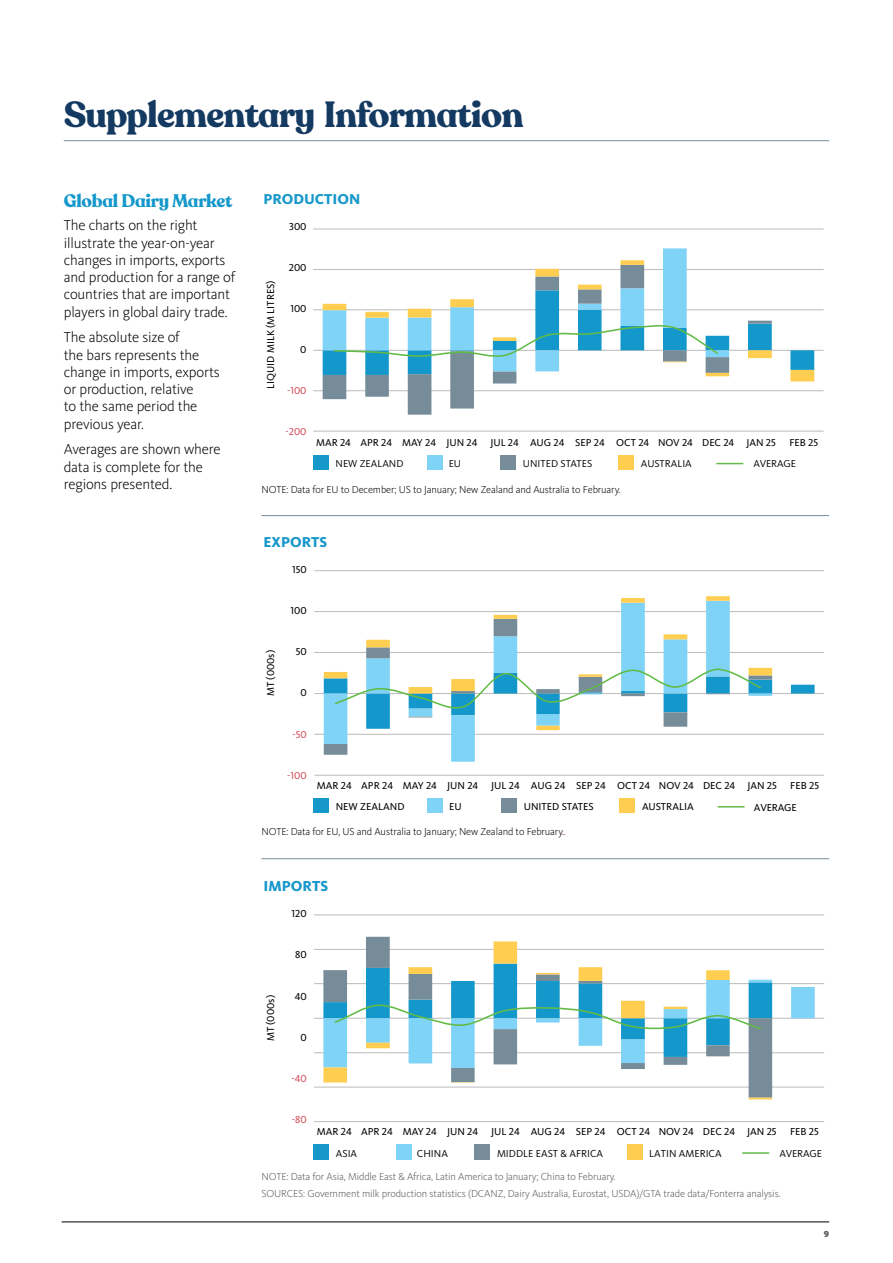
<style>
.page{position:relative;width:893px;height:1263px;background:#fff}
.page>*{position:absolute;margin:0;border:0;box-sizing:border-box;transform-origin:0 0}
.t1{font:700 36px "Recoleta Alt";letter-spacing:-.025em;color:#143a62}
.t2{font:700 18px "Recoleta Alt";letter-spacing:-.015em;color:#1498cb}
.t3{font:300 15px/17.2px "Kievit OT";letter-spacing:-.01em;color:#000}
.t4{font:800 15px "Kievit OT";color:#1798cb}
.t5{font:800 14.85px "Kievit OT";color:#1798cb}
.t6{font:300 10.5px/17.7px "Kievit OT";letter-spacing:-.01em;color:#58595b}
.t7{font:300 10.5px "Kievit OT";letter-spacing:-.01em;color:#000}
.t8{font:10.5px "Kievit OT";color:#000}
.t9{font:10.5px "Kievit OT";color:#000}
.t10{font:10.5px "Kievit OT";color:#d44e5b}
.t11{font:10.35px "Kievit OT";color:#000}
.t12{font:10.35px "Kievit OT";color:#000}
.t13{font:10.35px "Kievit OT";color:#d44e5b}
.t14{font:900 9px "Kievit OT";color:#58595b}
.s1{color:#ec008c}
</style>
<div class="page">
<div style="left:619px;top:455px;width:15px;height:15px;background:#ffce51"></div>
<div style="left:501px;top:455px;width:15px;height:15px;background:#768d99"></div>
<div style="left:427px;top:455px;width:15px;height:15px;background:#7ed3f7"></div>
<div style="left:313px;top:455px;width:16px;height:15px;background:#1798cb"></div>
<svg style="left:716px;top:463px;width:27px;height:1px"></svg>
<hr style="left:313px;top:431px;width:511px;height:1px;background:#bfbfbf">
<hr style="left:313px;top:390px;width:511px;height:1px;background:#bfbfbf">
<hr style="left:313px;top:350px;width:511px;height:1px;background:#bfbfbf">
<hr style="left:313px;top:309px;width:511px;height:1px;background:#bfbfbf">
<hr style="left:313px;top:269px;width:511px;height:1px;background:#bfbfbf">
<hr style="left:313px;top:229px;width:511px;height:1px;background:#bfbfbf">
<svg style="left:663px;top:248px;width:24px;height:12px"></svg>
<svg style="left:323px;top:381px;width:449px;height:34px"></svg>
<svg style="left:323px;top:260px;width:491px;height:121px"></svg>
<svg style="left:323px;top:290px;width:491px;height:85px"></svg>
<div style="left:620px;top:798px;width:15px;height:15px;background:#ffce51"></div>
<div style="left:501px;top:798px;width:16px;height:15px;background:#768d99"></div>
<div style="left:427px;top:798px;width:16px;height:15px;background:#7ed3f7"></div>
<div style="left:313px;top:798px;width:16px;height:15px;background:#1798cb"></div>
<hr style="left:314px;top:775px;width:510px;height:1px;background:#bfbfbf">
<hr style="left:314px;top:734px;width:510px;height:1px;background:#bfbfbf">
<hr style="left:314px;top:693px;width:510px;height:1px;background:#bfbfbf">
<hr style="left:314px;top:652px;width:510px;height:1px;background:#bfbfbf">
<hr style="left:314px;top:611px;width:510px;height:1px;background:#bfbfbf">
<hr style="left:314px;top:570px;width:510px;height:1px;background:#bfbfbf">
<svg style="left:324px;top:730px;width:448px;height:25px"></svg>
<svg style="left:324px;top:596px;width:448px;height:134px"></svg>
<svg style="left:324px;top:668px;width:491px;height:61px"></svg>
<svg style="left:718px;top:806px;width:27px;height:1px"></svg>
<div style="left:475px;top:1145px;width:15px;height:15px;background:#768d99"></div>
<div style="left:396px;top:1145px;width:16px;height:15px;background:#7ed3f7"></div>
<div style="left:314px;top:1145px;width:15px;height:15px;background:#1798cb"></div>
<div style="left:627px;top:1145px;width:15px;height:15px;background:#ffce51"></div>
<hr style="left:314px;top:1121px;width:510px;height:1px;background:#bfbfbf">
<hr style="left:314px;top:1087px;width:510px;height:1px;background:#bfbfbf">
<hr style="left:314px;top:1052px;width:510px;height:1px;background:#bfbfbf">
<hr style="left:314px;top:1018px;width:510px;height:1px;background:#bfbfbf">
<hr style="left:314px;top:983px;width:510px;height:1px;background:#bfbfbf">
<hr style="left:314px;top:949px;width:510px;height:1px;background:#bfbfbf">
<hr style="left:314px;top:915px;width:510px;height:1px;background:#bfbfbf">
<svg style="left:323px;top:941px;width:449px;height:158px"></svg>
<svg style="left:323px;top:963px;width:492px;height:105px"></svg>
<hr style="left:742px;top:1152px;width:27px;height:2px;background:#62bb46">
<hr style="left:62px;top:1221px;width:767px;height:1px;background:#000">
<hr style="left:64px;top:140px;width:765px;height:1px;background:#768d99">
<hr style="left:261px;top:515px;width:568px;height:1px;background:#768d99">
<hr style="left:261px;top:858px;width:568px;height:1px;background:#768d99">
<h1 class="t1" style="left:64px;top:92px;width:461px">Supplementary Information</h1>
<p class="t2" style="left:64px;top:189px;width:170px">Global Dairy Market</p>
<p class="t3" style="left:64px;top:217px;width:173px">The charts on the right illustrate the year-on-year changes in imports, exports and production for a range of countries that are important players in global dairy trade.</p>
<p class="t3" style="left:64px;top:329px;width:157px">The absolute size of<br>the bars represents the change in imports, exports or production, relative<br>to the same period the previous year.</p>
<p class="t3" style="left:64px;top:441px;width:158px">Averages are shown where data is complete for the regions presented.</p>
<p class="t5" style="left:263px;top:190px;width:98px">PRODUCTION</p>
<p class="t11" style="left:289px;top:221px;width:19px">300</p>
<p class="t8" style="left:265px;top:389px;width:110px;rotate:-90deg">LIQUID MILK (M LITRES)</p>
<p class="t11" style="left:289px;top:262px;width:19px">200</p>
<p class="t11" style="left:290px;top:303px;width:18px">100</p>
<p class="t11" style="left:300px;top:344px;width:8px">0</p>
<p class="t13" style="left:287px;top:385px;width:21px">-100</p>
<p class="t13" style="left:285px;top:425px;width:23px">-200</p>
<p class="t11" style="left:316px;top:436px;width:163px">MAR 24 APR 24 MAY 24 JUN 24</p>
<p class="t11" style="left:490px;top:436px;width:287px">JUL 24 AUG 24 SEP 24 OCT 24 NOV 24 DEC 24 JAN 25</p>
<p class="t11" style="left:789px;top:436px;width:30px">FEB 25</p>
<p class="t12" style="left:336px;top:458px;width:69px">NEW ZEALAND</p>
<p class="t12" style="left:449px;top:458px;width:14px">EU</p>
<p class="t12" style="left:523px;top:458px;width:71px">UNITED STATES</p>
<p class="t12" style="left:641px;top:458px;width:52px">AUSTRALIA</p>
<p class="t12" style="left:753px;top:458px;width:44px">AVERAGE</p>
<p class="t7" style="left:261px;top:483px;width:360px">NOTE: Data for EU to December; US to January; New Zealand and Australia to February.</p>
<p class="t5" style="left:263px;top:533px;width:65px">EXPORTS</p>
<p class="t8" style="left:265px;top:696px;width:47px;rotate:-90deg">MT (000s)</p>
<p class="t11" style="left:292px;top:563px;width:16px">150</p>
<p class="t11" style="left:290px;top:605px;width:18px">100</p>
<p class="t11" style="left:296px;top:646px;width:13px">50</p>
<p class="t11" style="left:300px;top:687px;width:8px">0</p>
<p class="t13" style="left:292px;top:728px;width:16px">-50</p>
<p class="t13" style="left:287px;top:770px;width:21px">-100</p>
<p class="t11" style="left:317px;top:779px;width:461px">MAR 24 APR 24 MAY 24 JUN 24 JUL 24 AUG 24 SEP 24 OCT 24 NOV 24 DEC 24 JAN 25</p>
<p class="t11" style="left:790px;top:779px;width:30px">FEB 25</p>
<p class="t11" style="left:336px;top:801px;width:70px">NEW ZEALAND</p>
<p class="t11" style="left:449px;top:801px;width:14px">EU</p>
<p class="t11" style="left:524px;top:801px;width:72px">UNITED STATES</p>
<p class="t11" style="left:642px;top:801px;width:53px">AUSTRALIA</p>
<p class="t11" style="left:754px;top:801px;width:45px">AVERAGE</p>
<p class="t7" style="left:261px;top:826px;width:306px">NOTE: Data for EU, US and Australia to January; New Zealand to February.<span class="s1">.</span></p>
<p class="t4" style="left:263px;top:877px;width:66px">IMPORTS</p>
<p class="t8" style="left:292px;top:907px;width:17px">120</p>
<p class="t8" style="left:265px;top:1041px;width:48px;rotate:-90deg">MT (000s)</p>
<p class="t8" style="left:295px;top:949px;width:13px">80</p>
<p class="t8" style="left:295px;top:990px;width:13px">40</p>
<p class="t8" style="left:300px;top:1031px;width:8px">0</p>
<p class="t10" style="left:291px;top:1073px;width:17px">-40</p>
<p class="t10" style="left:292px;top:1114px;width:16px">-80</p>
<p class="t8" style="left:317px;top:1125px;width:461px">MAR 24 APR 24 MAY 24 JUN 24 JUL 24 AUG 24 SEP 24 OCT 24 NOV 24 DEC 24 JAN 25</p>
<p class="t8" style="left:790px;top:1125px;width:30px">FEB 25</p>
<p class="t9" style="left:336px;top:1148px;width:23px">ASIA</p>
<p class="t9" style="left:417px;top:1148px;width:33px">CHINA</p>
<p class="t9" style="left:497px;top:1147px;width:108px">MIDDLE EAST &amp; AFRICA</p>
<p class="t9" style="left:649px;top:1147px;width:74px">LATIN AMERICA</p>
<p class="t9" style="left:779px;top:1147px;width:44px">AVERAGE</p>
<p class="t6" style="left:261px;top:1167px;width:521px">NOTE: Data for Asia, Middle East &amp; Africa, Latin America to January; China to February.<br>SOURCES: Government milk production statistics (DCANZ, Dairy Australia, Eurostat, USDA)/GTA trade data/Fonterra analysis.</p>
<p class="t14" style="left:824px;top:1228px;width:7px">9</p>
</div>
